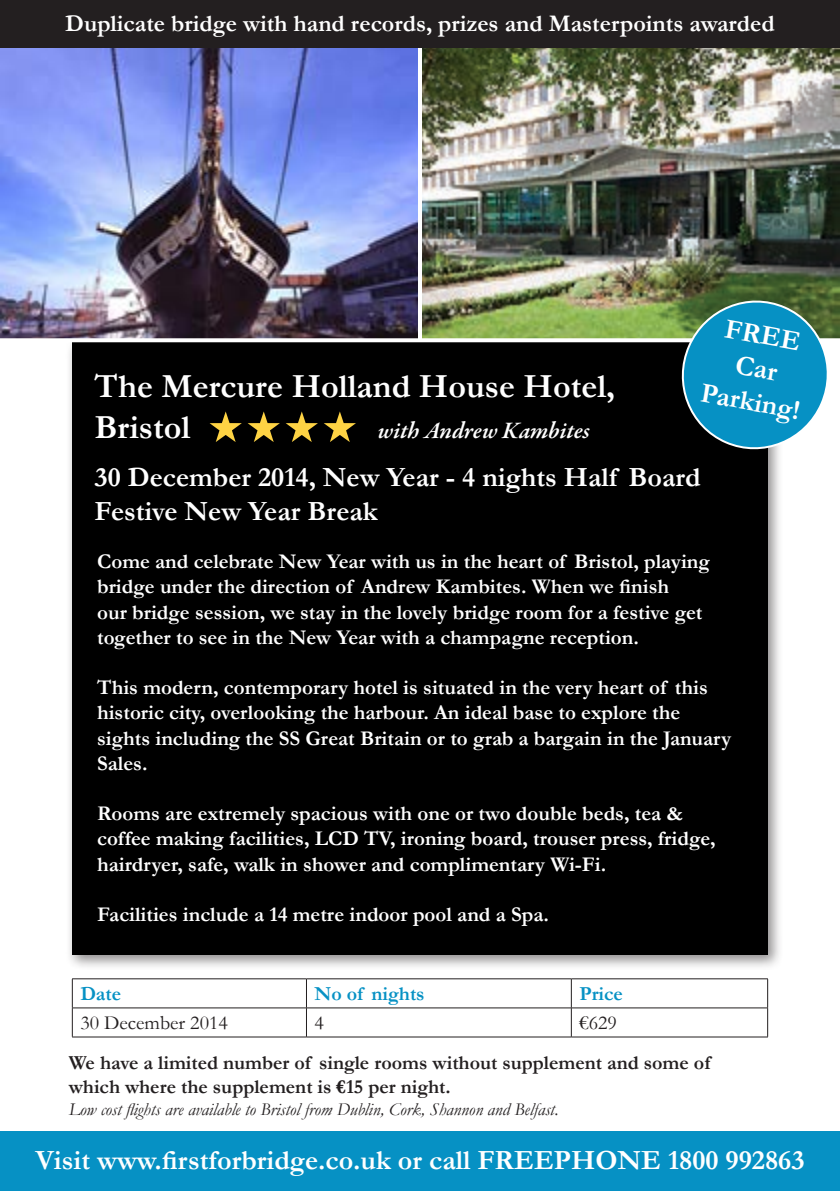
<style>
.page{position:relative;width:840px;height:1191px;background:#fff}
.page>*{position:absolute;margin:0;border:0;box-sizing:border-box;transform-origin:0 0}
.t1{font:700 34px/40.8px "Garamond";color:#fff}
.t2{font:700 28px/33.6px "Garamond";color:#fff}
.t3{font:700 24px "Garamond";color:#fff}
.t4{font:italic 600 24px "Garamond Premr Pro";letter-spacing:-.005em;color:#fff}
.t5{font:700 21px/25.2px "Garamond";color:#fff}
.t6{font:700 20px/24px "Garamond";color:#231f20}
.t7{font:700 20px "Garamond";color:#0691c4}
.t8{font:20px "Garamond";color:#231f20}
.t9{font:italic 18px "Garamond";color:#231f20}
</style>
<div class="page">
<div style="left:0;top:1131px;width:839px;height:60px;background:#0691c4"></div>
<div style="left:65px;top:335px;width:717px;height:635px;background:#231f20;opacity:.5"></div>
<div style="left:72px;top:342px;width:695px;height:612px;background:#000"></div>
<img style="left:0;top:48px;width:418px;height:290px">
<img style="left:422px;top:48px;width:417px;height:290px">
<hr style="left:418px;top:0;width:4px;height:340px;background:#fff">
<svg style="left:0;top:338px;width:669px;height:4px"></svg>
<svg style="left:209px;top:411px;width:147px;height:31px"></svg>
<hr style="left:72px;top:978px;width:234px;height:1px;background:#231f20">
<hr style="left:306px;top:978px;width:265px;height:1px;background:#231f20">
<hr style="left:571px;top:978px;width:196px;height:1px;background:#231f20">
<hr style="left:72px;top:1007px;width:234px;height:1px;background:#231f20">
<svg style="left:72px;top:979px;width:1px;height:57px"></svg>
<hr style="left:306px;top:1007px;width:265px;height:1px;background:#231f20">
<svg style="left:306px;top:979px;width:1px;height:57px"></svg>
<hr style="left:571px;top:1007px;width:196px;height:1px;background:#231f20">
<svg style="left:570px;top:979px;width:1px;height:57px"></svg>
<hr style="left:72px;top:1036px;width:234px;height:1px;background:#231f20">
<hr style="left:306px;top:1036px;width:265px;height:1px;background:#231f20">
<hr style="left:571px;top:1036px;width:196px;height:1px;background:#231f20">
<svg style="left:669px;top:289px;width:170px;height:169px"></svg>
<div style="left:0;top:0;width:839px;height:48px;background:#231f20"></div>
<p class="t3" style="left:65px;top:7px;width:710px">Duplicate bridge with hand records, prizes and Masterpoints awarded</p>
<h2 class="t2" style="left:715px;top:309px;width:102px;text-align:center;rotate:10deg">FREE<br>Car<br>Parking!</h2>
<h1 class="t1" style="left:94px;top:366px;width:521px">The Mercure Holland House Hotel,<br>Bristol</h1>
<h2 class="t2" style="left:94px;top:460px;width:607px">30 December 2014, New Year - 4 nights Half Board<br>Festive New Year Break</h2>
<p class="t5" style="left:97px;top:549px;width:614px">Come and celebrate New Year with us in the heart of Bristol, playing bridge under the direction of Andrew Kambites. When we finish<br>our bridge session, we stay in the lovely bridge room for a festive get together to see in the New Year with a champagne reception.</p>
<p class="t5" style="left:97px;top:675px;width:635px">This modern, contemporary hotel is situated in the very heart of this historic city, overlooking the harbour. An ideal base to explore the sights including the SS Great Britain or to grab a bargain in the January Sales.</p>
<p class="t5" style="left:97px;top:801px;width:619px">Rooms are extremely spacious with one or two double beds, tea &amp; coffee making facilities, LCD TV, ironing board, trouser press, fridge, hairdryer, safe, walk in shower and complimentary Wi-Fi.</p>
<p class="t5" style="left:97px;top:902px;width:453px">Facilities include a 14 metre indoor pool and a Spa.</p>
<p class="t4" style="left:378px;top:415px;width:213px">with Andrew Kambites</p>
<p class="t7" style="left:80px;top:980px;width:42px">Date</p>
<p class="t7" style="left:314px;top:980px;width:112px">No of nights</p>
<p class="t7" style="left:579px;top:980px;width:45px">Price</p>
<p class="t8" style="left:80px;top:1009px;width:149px">30 December 2014</p>
<p class="t8" style="left:314px;top:1009px;width:11px">4</p>
<p class="t8" style="left:579px;top:1009px;width:39px">€629</p>
<p class="t6" style="left:69px;top:1050px;width:642px">We have a limited number of single rooms without supplement and some of which where the supplement is €15 per night.</p>
<p class="t9" style="left:69px;top:1096px;width:491px">Low cost flights are available to Bristol from Dublin, Cork, Shannon and Belfast.</p>
<h2 class="t2" style="left:36px;top:1143px;width:770px">Visit www.firstforbridge.co.uk or call FREEPHONE 1800 992863</h2>
</div>
